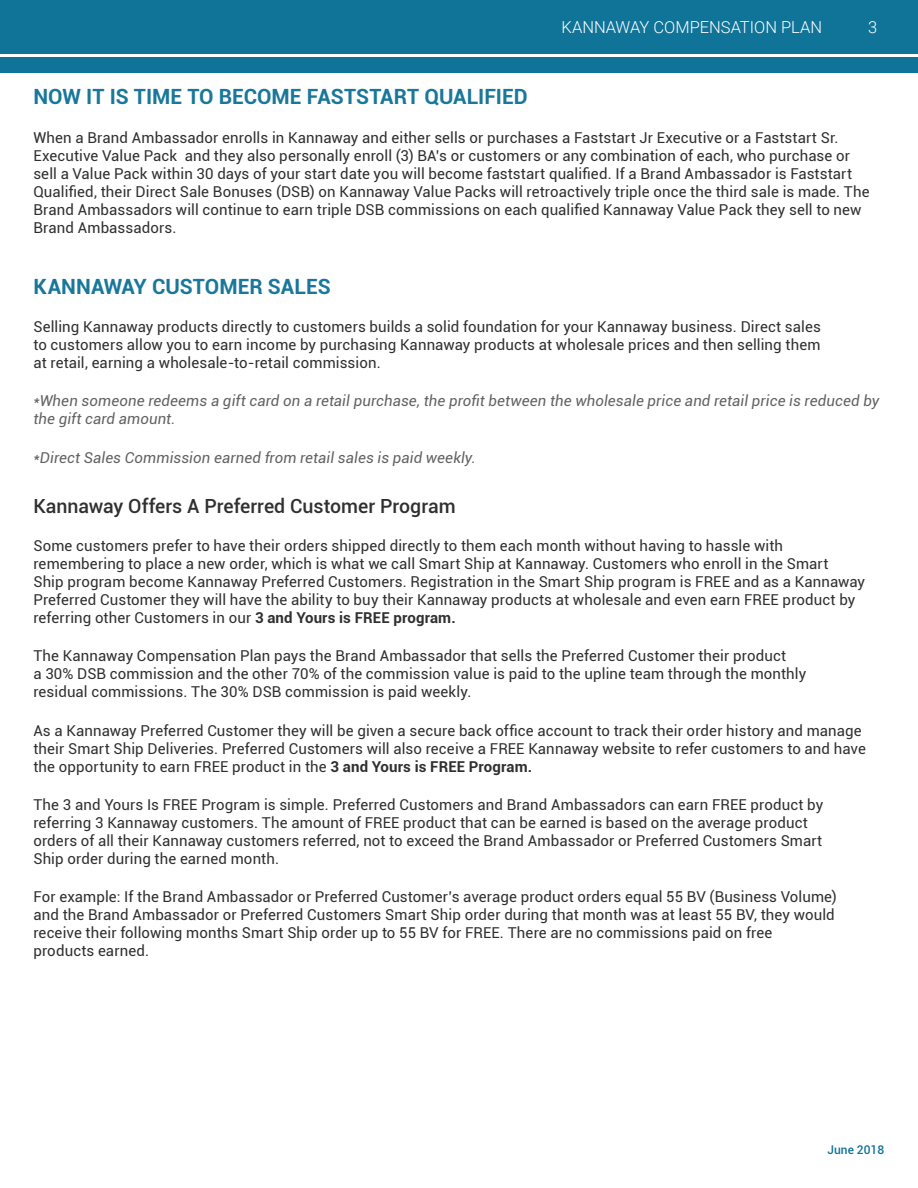
<style>
.page{position:relative;width:918px;height:1188px;background:#fff}
.page>*{position:absolute;margin:0;border:0;box-sizing:border-box;transform-origin:0 0}
.t1{font:700 21px "Roboto";color:#19779b}
.t2{font:500 19.5px "Roboto";color:#312f30}
.t3{font:300 16.5px "Roboto";color:#fff}
.t4{font:15px/18px "Roboto";letter-spacing:.005em;color:#312f30}
.t5{font:italic 15px/18px "Roboto";letter-spacing:.005em;color:#636366}
.t6{font:500 12px "Roboto";color:#107398}
.s1{font-weight:700}
</style>
<div class="page">
<div style="left:0;top:0;width:918px;height:54px;background:#107398"></div>
<div style="left:0;top:57px;width:918px;height:15px;background:#107398"></div>
<p class="t3" style="left:562px;top:15px;width:262px">KANNAWAY COMPENSATION PLAN</p>
<p class="t3" style="left:868px;top:16px;width:11px">3</p>
<h1 class="t1" style="left:33px;top:82px;width:496px">NOW IT IS TIME TO BECOME FASTSTART QUALIFIED</h1>
<p class="t4" style="left:33px;top:128px;width:838px">When a Brand Ambassador enrolls in Kannaway and either sells or purchases a Faststart Jr Executive or a Faststart Sr.<br>Executive Value Pack and they also personally enroll (3) BA’s or customers or any combination of each, who purchase or sell a Value Pack within 30 days of your start date you will become faststart qualified. If a Brand Ambassador is Faststart Qualified, their Direct Sale Bonuses (DSB) on Kannaway Value Packs will retroactively triple once the third sale is made. The Brand Ambassadors will continue to earn triple DSB commissions on each qualified Kannaway Value Pack they sell to new Brand Ambassadors.</p>
<h1 class="t1" style="left:33px;top:271px;width:299px">KANNAWAY CUSTOMER SALES</h1>
<p class="t4" style="left:33px;top:317px;width:789px;text-align:justify">Selling Kannaway products directly to customers builds a solid foundation for your Kannaway business. Direct sales to customers allow you to earn income by purchasing Kannaway products at wholesale prices and then selling them at retail, earning a wholesale-to-retail commission.</p>
<p class="t5" style="left:33px;top:391px;width:848px">*When someone redeems a gift card on a retail purchase, the profit between the wholesale price and retail price is reduced by the gift card amount.</p>
<p class="t5" style="left:33px;top:448px;width:444px">*Direct Sales Commission earned from retail sales is paid weekly.</p>
<h2 class="t2" style="left:33px;top:492px;width:424px">Kannaway Offers A Preferred Customer Program</h2>
<p class="t4" style="left:33px;top:536px;width:833px">Some customers prefer to have their orders shipped directly to them each month without having to hassle with remembering to place a new order, which is what we call Smart Ship at Kannaway. Customers who enroll in the Smart<br>Ship program become Kannaway Preferred Customers. Registration in the Smart Ship program is FREE and as a Kannaway Preferred Customer they will have the ability to buy their Kannaway products at wholesale and even earn FREE product by referring other Customers in our <span class="s1">3 and Yours is FREE program.</span></p>
<p class="t4" style="left:33px;top:647px;width:775px">The Kannaway Compensation Plan pays the Brand Ambassador that sells the Preferred Customer their product<br>a 30% DSB commission and the other 70% of the commission value is paid to the upline team through the monthly residual commissions. The 30% DSB commission is paid weekly.</p>
<p class="t4" style="left:33px;top:721px;width:834px">As a Kannaway Preferred Customer they will be given a secure back office account to track their order history and manage their Smart Ship Deliveries. Preferred Customers will also receive a FREE Kannaway website to refer customers to and have the opportunity to earn FREE product in the <span class="s1">3 and Yours is FREE Program.</span></p>
<p class="t4" style="left:33px;top:795px;width:791px">The 3 and Yours Is FREE Program is simple. Preferred Customers and Brand Ambassadors can earn FREE product by referring 3 Kannaway customers. The amount of FREE product that can be earned is based on the average product orders of all their Kannaway customers referred, not to exceed the Brand Ambassador or Preferred Customers Smart Ship order during the earned month.</p>
<p class="t4" style="left:33px;top:887px;width:805px">For example: If the Brand Ambassador or Preferred Customer’s average product orders equal 55 BV (Business Volume) and the Brand Ambassador or Preferred Customers Smart Ship order during that month was at least 55 BV, they would receive their following months Smart Ship order up to 55 BV for FREE. There are no commissions paid on free products earned.</p>
<p class="t6" style="left:827px;top:1141px;width:58px">June 2018</p>
</div>
